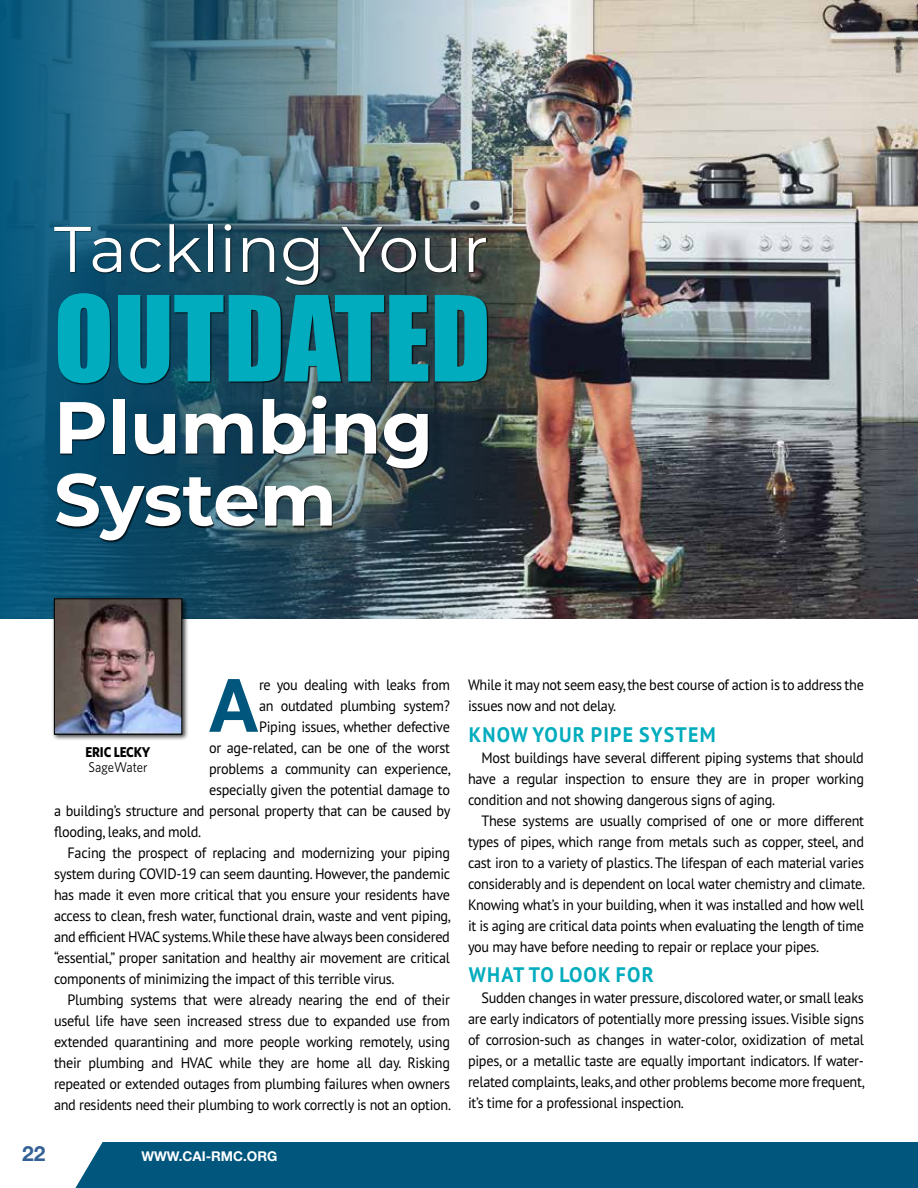
<style>
.page{position:relative;width:918px;height:1188px;background:#fff}
.page>*{position:absolute;margin:0;border:0;box-sizing:border-box;transform-origin:0 0}
.t1{font:109.5px "Impact";color:#00acbd}
.t2{font:700 73.8px "Helvetica Neue";color:#00567d;scale:.95 1}
.t3{font:700 73.5px/72px "Montserrat";color:#fff}
.t4{font:64.5px "Montserrat";color:#fff}
.t5{font:700 21px "PT Sans Pro";letter-spacing:.06em;color:#00acbd;scale:.95 1}
.t6{font:700 21px "Helvetica Neue";color:#346195}
.t7{font:15px/21px "PT Sans Pro";letter-spacing:-.02em;color:#000;text-align:justify;scale:.95 1}
.t8{font:700 14.25px "Whitney";letter-spacing:-.015em;color:#000;scale:.9 1}
.t9{font:14.25px "Whitney";color:#000;scale:.9 1}
.t10{font:700 13.5px "Helvetica Neue";color:#fff}
</style>
<div class="page">
<img style="left:551px;top:0;width:367px;height:619px">
<img style="left:0;top:0;width:551px;height:619px">
<div style="left:54px;top:224px;width:435px;height:318px;background:#000;opacity:.75"></div>
<div style="left:51px;top:596px;width:138px;height:145px;background:#000;opacity:.75"></div>
<img style="left:56px;top:600px;width:124px;height:133px">
<div style="left:54px;top:598px;width:128px;height:137px;border:1px solid #000"></div>
<div style="left:75px;top:1142px;width:843px;height:46px;background:#00567d"></div>
<h3 class="t4" style="left:54px;top:205px;width:436px">Tackling Your</h3>
<h1 class="t1" style="left:54px;top:254px;width:438px">OUTDATED</h1>
<h3 class="t3" style="left:54px;top:388px;width:381px">Plumbing<br>System</h3>
<h2 class="t2" style="left:210px;top:660px;width:52px">A</h2>
<p class="t7" style="left:259px;top:674px;width:202px">re you dealing with leaks from</p>
<p class="t7" style="left:259px;top:695px;width:202px">an outdated plumbing system?</p>
<p class="t7" style="left:259px;top:716px;width:202px">Piping issues, whether defective</p>
<p class="t7" style="left:209px;top:737px;width:255px">or age-related, can be one of the worst</p>
<p class="t7" style="left:209px;top:758px;width:256px">problems a community can experience,</p>
<p class="t7" style="left:209px;top:779px;width:255px">especially given the potential damage to</p>
<p class="t7" style="left:54px;top:800px;width:419px">a building’s structure and personal property that can be caused by</p>
<p class="t7" style="left:54px;top:821px;width:156px">flooding, leaks, and mold.</p>
<p class="t7" style="left:67px;top:842px;width:404px">Facing the prospect of replacing and modernizing your piping</p>
<p class="t7" style="left:54px;top:863px;width:419px">system during COVID-19 can seem daunting. However, the pandemic</p>
<p class="t7" style="left:54px;top:884px;width:418px">has made it even more critical that you ensure your residents have</p>
<p class="t7" style="left:54px;top:905px;width:420px">access to clean, fresh water, functional drain, waste and vent piping,</p>
<p class="t7" style="left:54px;top:926px;width:418px">and efficient HVAC systems. While these have always been considered</p>
<p class="t7" style="left:54px;top:947px;width:418px">“essential,” proper sanitation and healthy air movement are critical</p>
<p class="t7" style="left:54px;top:968px;width:360px">components of minimizing the impact of this terrible virus.</p>
<p class="t7" style="left:67px;top:989px;width:404px">Plumbing systems that were already nearing the end of their</p>
<p class="t7" style="left:54px;top:1010px;width:418px">useful life have seen increased stress due to expanded use from</p>
<p class="t7" style="left:54px;top:1031px;width:418px">extended quarantining and more people working remotely, using</p>
<p class="t7" style="left:54px;top:1052px;width:418px">their plumbing and HVAC while they are home all day. Risking</p>
<p class="t7" style="left:54px;top:1073px;width:418px">repeated or extended outages from plumbing failures when owners</p>
<p class="t7" style="left:54px;top:1094px;width:420px">and residents need their plumbing to work correctly is not an option.</p>
<p class="t8" style="left:86px;top:743px;width:74px">ERIC LECKY</p>
<p class="t9" style="left:89px;top:758px;width:67px">SageWater</p>
<h3 class="t6" style="left:22px;top:1141px;width:25px">22</h3>
<p class="t10" style="left:141px;top:1148px;width:137px">WWW.CAI-RMC.ORG</p>
<p class="t7" style="left:468px;top:674px;width:418px">While it may not seem easy, the best course of action is to address the issues now and not delay.</p>
<h3 class="t5" style="left:469px;top:720px;width:261px">KNOW YOUR PIPE SYSTEM</h3>
<p class="t7" style="left:468px;top:746px;width:418px;text-indent:13px">Most buildings have several different piping systems that should have a regular inspection to ensure they are in proper working condition and not showing dangerous signs of aging.</p>
<p class="t7" style="left:468px;top:809px;width:420px;text-indent:13px">These systems are usually comprised of one or more different types of pipes, which range from metals such as copper, steel, and cast iron to a variety of plastics. The lifespan of each material varies considerably and is dependent on local water chemistry and climate.<br>Knowing what’s in your building, when it was installed and how well it is aging are critical data points when evaluating the length of time you may have before needing to repair or replace your pipes.</p>
<h3 class="t5" style="left:469px;top:961px;width:196px">WHAT TO LOOK FOR</h3>
<p class="t7" style="left:468px;top:987px;width:420px;text-indent:13px">Sudden changes in water pressure, discolored water, or small leaks are early indicators of potentially more pressing issues. Visible signs of corrosion-such as changes in water-color, oxidization of metal pipes, or a metallic taste are equally important indicators. If water&shy;related complaints, leaks, and other problems become more frequent, it’s time for a professional inspection.</p>
</div>
